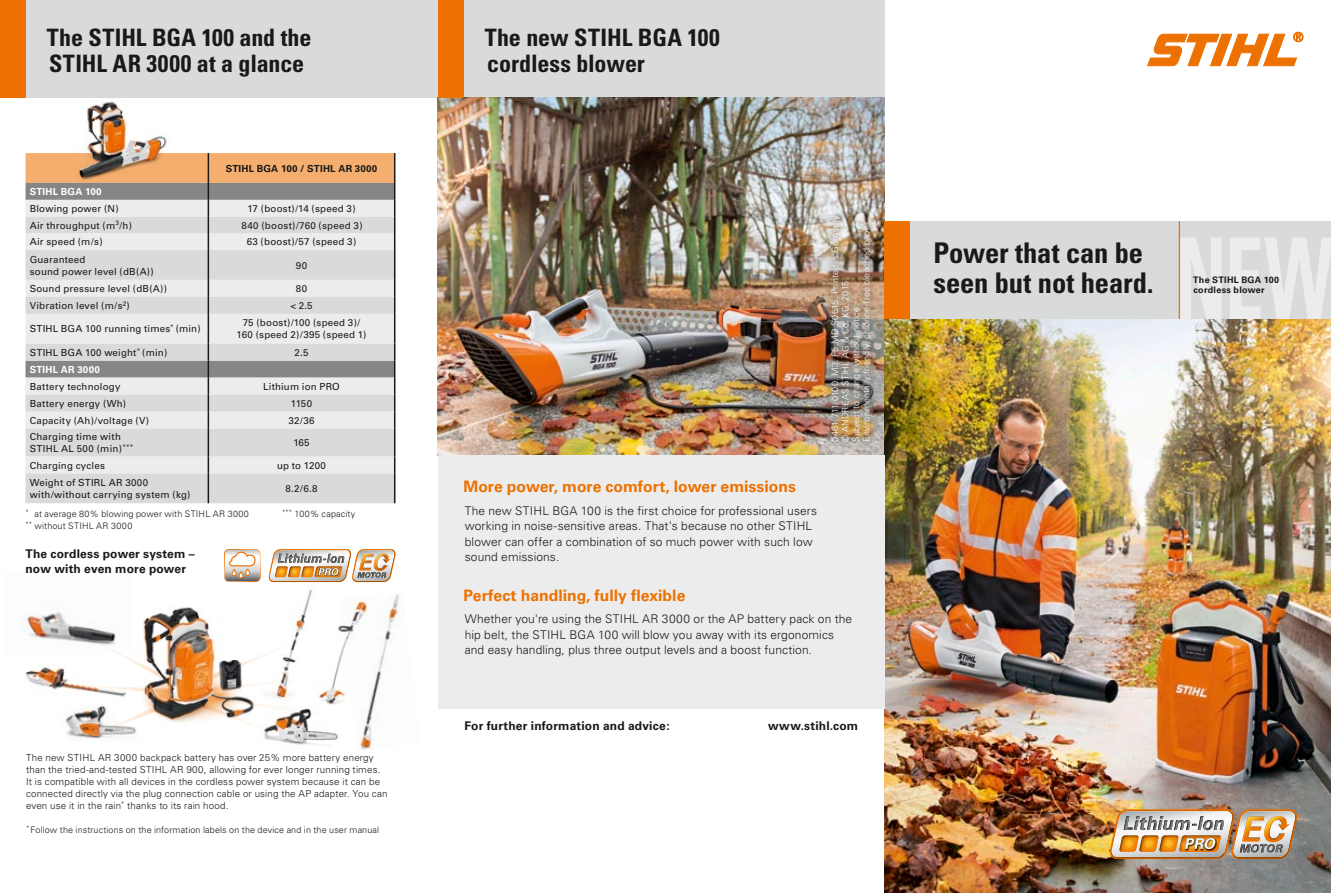
<style>
.page{position:relative;width:1331px;height:893px;background:#fff}
.page>*{position:absolute;margin:0;border:0;box-sizing:border-box;transform-origin:0 0}
.t1{font:700 condensed 28.5px/30.2px "Univers";letter-spacing:-.005em;color:#191918}
.t2{font:700 condensed 24px/26.1px "Univers";letter-spacing:-.005em;color:#191918}
.t3{font:700 15.75px "Univers";color:#ed7100}
.t4{font:300 12px/15.3px "Univers";letter-spacing:.01em;color:#191918}
.t5{font:700 12px/15.3px "Univers";letter-spacing:.015em;color:#191918}
.t6{font:9.75px/12px "Univers";letter-spacing:.02em;color:#191918}
.t7{font:300 9.75px/12px "Univers";letter-spacing:.015em;color:#191918}
.t8{font:700 9.75px "Univers";letter-spacing:.02em;color:#191918}
.t9{font:700 9.75px "Univers";letter-spacing:.02em;color:#fff}
.t10{font:300 9px/10.5px "Univers";letter-spacing:.015em;color:#fff}
.t11{font:300 9px/12px "Univers";letter-spacing:.015em;color:#191918}
.t12{font:700 9px/10.5px "Univers";letter-spacing:.03em;color:#191918}
</style>
<div class="page">
<svg style="left:1147px;top:32px;width:156px;height:34px"></svg>
<div style="left:0;top:0;width:884px;height:98px;background:#d9dada"></div>
<svg style="left:26px;top:250px;width:368px;height:253px;background:#dadbdb"></svg>
<hr style="left:208px;top:250px;width:1px;height:30px;background:#191918">
<svg style="left:208px;top:280px;width:1px;height:34px"></svg>
<hr style="left:208px;top:314px;width:1px;height:30px;background:#191918">
<svg style="left:208px;top:344px;width:1px;height:129px"></svg>
<hr style="left:208px;top:473px;width:1px;height:30px;background:#191918">
<hr style="left:394px;top:250px;width:1px;height:30px;background:#191918">
<svg style="left:394px;top:280px;width:1px;height:34px"></svg>
<hr style="left:394px;top:314px;width:1px;height:30px;background:#191918">
<svg style="left:394px;top:344px;width:1px;height:129px"></svg>
<hr style="left:394px;top:473px;width:1px;height:30px;background:#191918">
<svg style="left:26px;top:153px;width:369px;height:97px;background:#d5c5b7"></svg>
<img style="left:269px;top:549px;width:126px;height:33px">
<img style="left:41px;top:101px;width:133px;height:80px">
<img style="left:88px;top:102px;width:24px;height:40px">
<img style="left:438px;top:98px;width:446px;height:357px">
<div style="left:824px;top:209px;width:53px;height:240px;background:#191918;opacity:.93"></div>
<img style="left:884px;top:319px;width:447px;height:574px">
<img style="left:1109px;top:809px;width:188px;height:50px">
<img style="left:1243px;top:817px;width:21px;height:25px">
<div style="left:438px;top:455px;width:446px;height:253px;background:#ececec"></div>
<div style="left:910px;top:221px;width:421px;height:98px;background:#d9dada"></div>
<svg style="left:1180px;top:238px;width:151px;height:81px"></svg>
<div style="left:884px;top:221px;width:26px;height:98px;background:#ed7100"></div>
<div style="left:0;top:0;width:26px;height:98px;background:#ed7100"></div>
<div style="left:438px;top:0;width:25px;height:98px;background:#ed7100"></div>
<svg style="left:224px;top:549px;width:37px;height:33px"></svg>
<hr style="left:1179px;top:221px;width:1px;height:98px;background:#ed7100">
<img style="left:143px;top:607px;width:65px;height:15px">
<img style="left:255px;top:575px;width:89px;height:47px">
<img style="left:313px;top:595px;width:55px;height:27px">
<svg style="left:51px;top:622px;width:330px;height:125px"></svg>
<img style="left:138px;top:669px;width:105px;height:57px;border-radius:50%">
<img style="left:144px;top:608px;width:44px;height:90px">
<img style="left:220px;top:660px;width:21px;height:29px">
<img style="left:264px;top:710px;width:50px;height:33px">
<img style="left:379px;top:595px;width:19px;height:77px">
<img style="left:303px;top:590px;width:7px;height:22px">
<img style="left:321px;top:602px;width:40px;height:95px">
<img style="left:67px;top:707px;width:48px;height:29px">
<img style="left:29px;top:613px;width:86px;height:29px">
<img style="left:26px;top:668px;width:73px;height:23px">
<h2 class="t2" style="left:47px;top:24px;width:266px">The STIHL BGA 100 and the<br>STIHL AR 3000 at a glance</h2>
<h2 class="t2" style="left:485px;top:24px;width:237px">The new STIHL BGA 100 cordless blower</h2>
<p class="t8" style="left:226px;top:162px;width:153px">STIHL BGA 100 / STIHL AR 3000</p>
<p class="t9" style="left:30px;top:186px;width:73px">STIHL BGA 100</p>
<p class="t6" style="left:30px;top:203px;width:91px">Blowing power (N)</p>
<p class="t6" style="left:247px;top:203px;width:110px">17 (boost)/14 (speed 3)</p>
<p class="t6" style="left:30px;top:219px;width:104px">Air throughput (m<sup>3</sup>/h)</p>
<p class="t6" style="left:242px;top:219px;width:123px">840 (boost)/760 (speed 3)</p>
<p class="t6" style="left:30px;top:236px;width:75px">Air speed (m/s)</p>
<p class="t6" style="left:247px;top:236px;width:111px">63 (boost)/57 (speed 3)</p>
<p class="t6" style="left:30px;top:253px;width:125px">Guaranteed<br>sound power level (dB(A))</p>
<p class="t6" style="left:296px;top:259px;width:13px">90</p>
<p class="t6" style="left:30px;top:283px;width:139px">Sound pressure level (dB(A))</p>
<p class="t6" style="left:296px;top:283px;width:13px">80</p>
<p class="t6" style="left:30px;top:300px;width:102px">Vibration level (m/s<sup>2</sup>)</p>
<p class="t6" style="left:290px;top:300px;width:24px">&lt; 2.5</p>
<p class="t6" style="left:30px;top:323px;width:173px">STIHL BGA 100 running times<sup>*</sup> (min)</p>
<p class="t6" style="left:237px;top:317px;width:131px;text-align:center">75 (boost)/100 (speed 3)/<br>160 (speed 2)/395 (speed 1)</p>
<p class="t6" style="left:30px;top:346px;width:139px">STIHL BGA 100 weight<sup>*</sup> (min)</p>
<p class="t6" style="left:295px;top:346px;width:15px">2.5</p>
<p class="t9" style="left:30px;top:364px;width:72px">STIHL AR 3000</p>
<p class="t6" style="left:30px;top:380px;width:92px">Battery technology</p>
<p class="t6" style="left:263px;top:380px;width:78px">Lithium ion PRO</p>
<p class="t6" style="left:30px;top:397px;width:98px">Battery energy (Wh)</p>
<p class="t6" style="left:291px;top:397px;width:23px">1150</p>
<p class="t6" style="left:30px;top:414px;width:121px">Capacity (Ah)/voltage (V)</p>
<p class="t6" style="left:289px;top:414px;width:27px">32/36</p>
<p class="t6" style="left:30px;top:431px;width:105px">Charging time with<br>STIHL AL 500 (min)<sup>***</sup></p>
<p class="t6" style="left:293px;top:437px;width:18px">165</p>
<p class="t6" style="left:30px;top:459px;width:77px">Charging cycles</p>
<p class="t6" style="left:277px;top:459px;width:50px">up to 1200</p>
<p class="t6" style="left:30px;top:477px;width:162px">Weight of STIRL AR 3000 with/without carrying system (kg)</p>
<p class="t6" style="left:285px;top:483px;width:34px">8.2/6.8</p>
<p class="t11" style="left:26px;top:508px;width:225px"><sup>*</sup> at average 80% blowing power with STIHL AR 3000 <sup>**</sup> without STIHL AR 3000</p>
<p class="t11" style="left:282px;top:508px;width:75px"><sup>***</sup> 100% capacity</p>
<p class="t5" style="left:26px;top:546px;width:171px">The cordless power system – now with even more power</p>
<p class="t7" style="left:26px;top:752px;width:363px">The new STIHL AR 3000 backpack battery has over 25% more battery energy than the tried-and-tested STIHL AR 900, allowing for ever longer running times.<br>It is compatible with all devices in the cordless power system because it can be connected directly via the plug connection cable or using the AP adapter. You can even use it in the rain<sup>*</sup> thanks to its rain hood.</p>
<p class="t11" style="left:26px;top:824px;width:355px"><sup>*</sup> Follow the instructions on the information labels on the device and in the user manual</p>
<p class="t10" style="left:830px;top:442px;width:228px;rotate:-90deg">0461 711 0100. M3. F5.MD.S0615. Printed in Germany © ANDREAS STIHL AG &amp; Co. KG, 2015.<br>Subject to change without notice.<br>Environmentally friendly, chlorine-free bleached paper</p>
<h3 class="t3" style="left:463px;top:478px;width:334px">More power, more comfort, lower emissions</h3>
<p class="t4" style="left:465px;top:503px;width:354px">The new STIHL BGA 100 is the first choice for professional users working in noise-sensitive areas. That's because no other STIHL blower can offer a combination of so much power with such low sound emissions.</p>
<h3 class="t3" style="left:463px;top:586px;width:223px">Perfect handling, fully flexible</h3>
<p class="t4" style="left:465px;top:611px;width:389px">Whether you're using the STIHL AR 3000 or the AP battery pack on the hip belt, the STIHL BGA 100 will blow you away with its ergonomics and easy handling, plus three output levels and a boost function.</p>
<p class="t5" style="left:464px;top:718px;width:207px">For further information and advice:</p>
<p class="t5" style="left:768px;top:718px;width:92px">www.stihl.com</p>
<h1 class="t1" style="left:934px;top:238px;width:312px">Univ s 67 Bold Condensed<br>19pt, LW –10, ZAB 7.1mm</h1>
<h1 class="t1" style="left:933px;top:238px;width:222px">Power that can be seen but not heard.</h1>
<p class="t12" style="left:1193px;top:275px;width:88px">The STIHL BGA 100 cordless blower</p>
</div>
